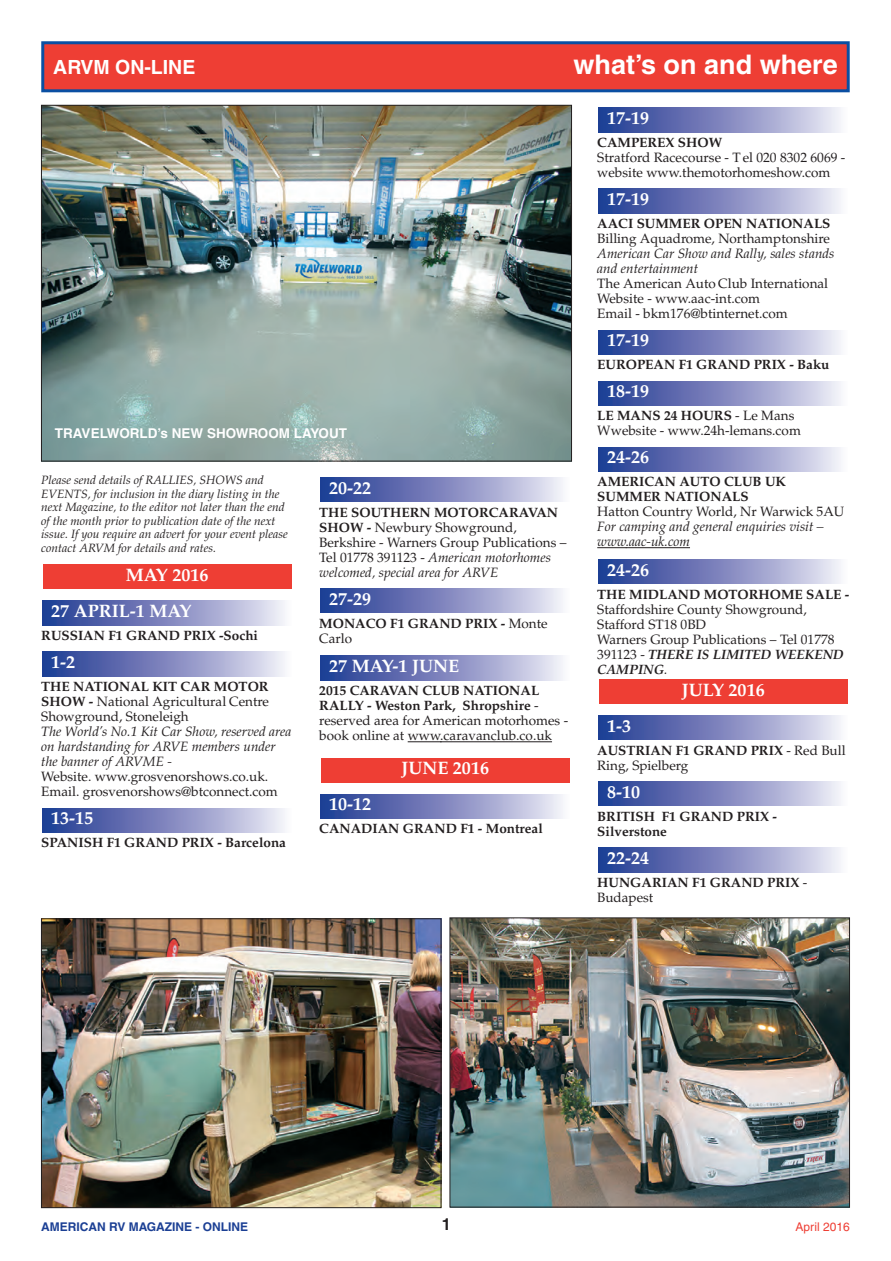
<style>
.page{position:relative;width:891px;height:1261px;background:#fff}
.page>*{position:absolute;margin:0;border:0;box-sizing:border-box;transform-origin:0 0}
.t1{font:700 27px "Helvetica";color:#fff}
.t2{font:700 19.5px "Helvetica";color:#fff}
.t3{font:700 18px "Palatino";color:#fff}
.t4{font:700 16.5px "Helvetica";color:#231f20}
.t5{font:13.5px/15px "Palatino";color:#231f20}
.t6{font:700 13.5px/15px "Palatino";color:#231f20}
.t7{font:italic 13.5px/15px "Palatino";color:#231f20}
.t8{font:700 13.5px "Helvetica";color:#fff}
.t9{font:italic 12px/13.5px "Palatino";color:#231f20}
.t10{font:700 12px "Helvetica";color:#1b3f94}
.t11{font:12px "Helvetica";color:#ee3e34}
.s1{font-weight:700}
.s2{font-style:italic}
.s3{font-weight:400}
.s4{font-weight:700;font-style:italic}
</style>
<div class="page">
<img style="left:41px;top:41px;width:809px;height:1168px">
<h2 class="t2" style="left:53px;top:55px;width:144px">ARVM ON-LINE</h2>
<h1 class="t1" style="left:573px;top:48px;width:265px">what’s on and where</h1>
<h3 class="t3" style="left:607px;top:107px;width:43px">17-19</h3>
<p class="t6" style="left:597px;top:135px;width:126px">CAMPEREX SHOW</p>
<p class="t5" style="left:597px;top:150px;width:249px">Stratford Racecourse - T el 020 8302 6069 - website www.themotorhomeshow.com</p>
<h3 class="t3" style="left:607px;top:188px;width:43px">17-19</h3>
<p class="t6" style="left:597px;top:216px;width:235px">AACI SUMMER OPEN NATIONALS</p>
<p class="t5" style="left:597px;top:231px;width:234px">Billing Aquadrome, Northamptonshire</p>
<p class="t7" style="left:597px;top:246px;width:239px">American Car Show and Rally, sales stands and entertainment</p>
<p class="t5" style="left:597px;top:276px;width:232px">The American Auto Club International<br>Website - www.aac-int.com<br>Email - bkm176@btinternet.com</p>
<h3 class="t3" style="left:607px;top:329px;width:43px">17-19</h3>
<p class="t6" style="left:597px;top:357px;width:234px">EUROPEAN F1 GRAND PRIX - Baku</p>
<p class="t8" style="left:55px;top:425px;width:293px">TRAVELWORLD’s NEW SHOWROOM LAYOUT</p>
<p class="t9" style="left:41px;top:473px;width:248px">Please send details of RALLIES, SHOWS and EVENTS, for inclusion in the diary listing in the next Magazine, to the editor not later than the end of the month prior to publication date of the next issue. If you require an advert for your event please contact ARVM for details and rates.</p>
<h3 class="t3" style="left:126px;top:564px;width:84px">MAY 2016</h3>
<h3 class="t3" style="left:51px;top:600px;width:141px">27 APRIL-1 MAY</h3>
<p class="t6" style="left:41px;top:628px;width:218px">RUSSIAN F1 GRAND PRIX -Sochi</p>
<h3 class="t3" style="left:51px;top:651px;width:25px">1-2</h3>
<p class="t5" style="left:41px;top:679px;width:229px;text-align:justify"><span class="s1">THE NATIONAL KIT CAR MOTOR SHOW -</span> National Agricultural Centre Showground, Stoneleigh</p>
<p class="t7" style="left:41px;top:724px;width:252px">The World’s No.1 Kit Car Show, reserved area on hardstanding for ARVE members under the banner of ARVME -</p>
<p class="t5" style="left:41px;top:769px;width:238px">Website. www.grosvenorshows.co.uk.<br>Email. grosvenorshows@btconnect.com</p>
<p class="t6" style="left:41px;top:835px;width:246px">SPANISH F1 GRAND PRIX - Barcelona</p>
<h3 class="t3" style="left:51px;top:807px;width:43px">13-15</h3>
<h3 class="t3" style="left:329px;top:477px;width:43px">20-22</h3>
<p class="t5" style="left:319px;top:505px;width:249px"><span class="s1">THE SOUTHERN MOTORCARAVAN SHOW -</span> Newbury Showground, Berkshire - Warners Group Publications – Tel 01778 391123 - <span class="s2">American motorhomes welcomed, special area for ARVE</span></p>
<p class="t6" style="left:319px;top:616px;width:230px">MONACO F1 GRAND PRIX - <span class="s3">Monte<br>Carlo</span></p>
<h3 class="t3" style="left:329px;top:588px;width:43px">27-29</h3>
<h3 class="t3" style="left:329px;top:655px;width:131px">27 MAY-1 JUNE</h3>
<p class="t5" style="left:319px;top:683px;width:250px"><span class="s1">2015 CARAVAN CLUB NATIONAL RALLY - Weston Park, Shropshire</span> - reserved area for American motorhomes - book online at www.caravanclub.co.uk</p>
<h3 class="t3" style="left:329px;top:793px;width:43px">10-12</h3>
<h3 class="t3" style="left:401px;top:757px;width:89px">JUNE 2016</h3>
<p class="t6" style="left:319px;top:821px;width:225px">CANADIAN GRAND F1 - Montreal</p>
<h3 class="t3" style="left:607px;top:380px;width:43px">18-19</h3>
<p class="t5" style="left:597px;top:408px;width:205px"><span class="s1">LE MANS 24 HOURS</span> - Le Mans<br>Wwebsite - www.24h-lemans.com</p>
<h3 class="t3" style="left:607px;top:446px;width:43px">24-26</h3>
<p class="t6" style="left:597px;top:474px;width:190px">AMERICAN AUTO CLUB UK<br>SUMMER NATIONALS</p>
<p class="t5" style="left:597px;top:504px;width:248px">Hatton Country World, Nr Warwick 5AU</p>
<p class="t7" style="left:597px;top:519px;width:228px">For camping and general enquiries visit – www.aac-uk.com</p>
<h3 class="t3" style="left:607px;top:559px;width:43px">24-26</h3>
<p class="t6" style="left:597px;top:587px;width:253px">THE MIDLAND MOTORHOME SALE -</p>
<p class="t5" style="left:597px;top:602px;width:248px">Staffordshire County Showground,<br>Stafford ST18 0BD<br>Warners Group Publications – Tel 01778<br>391123 - <span class="s4">THERE IS LIMITED WEEKEND<br>CAMPING</span><span class="s2">.</span></p>
<h3 class="t3" style="left:607px;top:715px;width:25px">1-3</h3>
<h3 class="t3" style="left:681px;top:679px;width:84px">JULY 2016</h3>
<p class="t5" style="left:597px;top:743px;width:250px"><span class="s1">AUSTRIAN F1 GRAND PRIX</span> - Red Bull<br>Ring, Spielberg</p>
<p class="t6" style="left:597px;top:809px;width:181px">BRITISH F1 GRAND PRIX -<br>Silverstone</p>
<h3 class="t3" style="left:607px;top:781px;width:34px">8-10</h3>
<h3 class="t3" style="left:607px;top:847px;width:43px">22-24</h3>
<p class="t6" style="left:597px;top:875px;width:211px">HUNGARIAN F1 GRAND PRIX <span class="s3">-<br>Budapest</span></p>
<p class="t10" style="left:41px;top:1219px;width:208px">AMERICAN RV MAGAZINE - ONLINE</p>
<p class="t4" style="left:442px;top:1214px;width:11px">1</p>
<p class="t11" style="left:795px;top:1219px;width:56px">April 2016</p>
</div>
